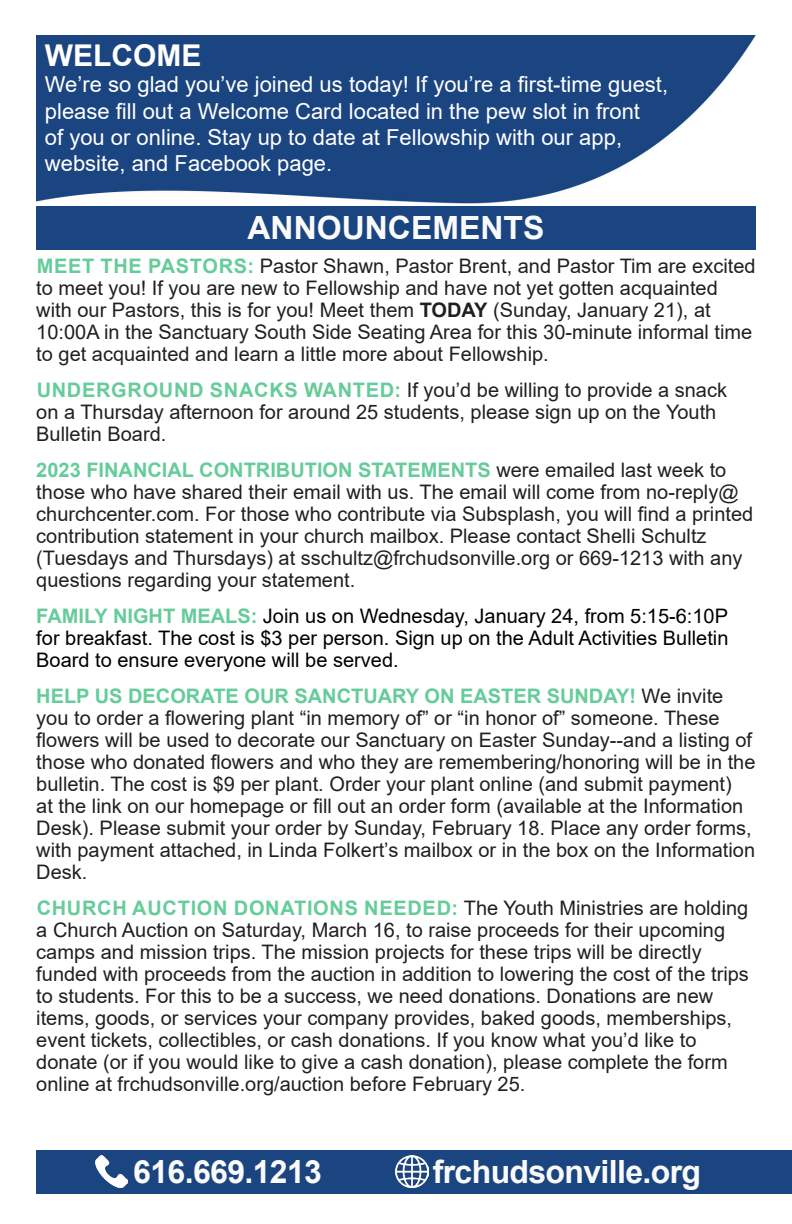
<style>
.page{position:relative;width:792px;height:1224px;background:#fff}
.page>*{position:absolute;margin:0;border:0;box-sizing:border-box;transform-origin:0 0}
.t1{font:700 32px "Arial";letter-spacing:-.02em;color:#fafafa}
.t2{font:700 32px "Arial";color:#fafafa}
.t3{font:700 30px "Arial";color:#fff}
.t4{font:22px "Arial";color:#fff}
.t5{font:20px/22px "Arial";color:#231f20}
.t6{font:20px/22px "Arial";color:#000;text-align:justify}
.s1{font-weight:700;color:#6c9}
.s2{font-weight:700}
</style>
<div class="page">
<div style="left:36px;top:1150px;width:756px;height:43px;background:#1a4580"></div>
<img style="left:36px;top:36px;width:720px;height:168px">
<img style="left:396px;top:1155px;width:33px;height:33px">
<img style="left:95px;top:1155px;width:33px;height:33px">
<div style="left:36px;top:206px;width:720px;height:43px;background:#1a4580"></div>
<p class="t3" style="left:45px;top:34px;width:158px">WELCOME</p>
<p class="t4" style="left:45px;top:69px;width:625px">We’re so glad you’ve joined us today! If you’re a first-time guest,</p>
<p class="t4" style="left:45px;top:96px;width:597px">please fill out a Welcome Card located in the pew slot in front</p>
<p class="t4" style="left:45px;top:122px;width:579px">of you or online. Stay up to date at Fellowship with our app,</p>
<p class="t4" style="left:45px;top:148px;width:289px">website, and Facebook page.</p>
<p class="t2" style="left:248px;top:205px;width:298px">ANNOUNCEMENTS</p>
<p class="t5" style="left:36px;top:254px;width:721px"><span class="s1">MEET THE PASTORS:</span> Pastor Shawn, Pastor Brent, and Pastor Tim are excited to meet you! If you are new to Fellowship and have not yet gotten acquainted with our Pastors, this is for you! Meet them <span class="s2">TODAY</span> (Sunday, January 21), at 10:00A in the Sanctuary South Side Seating Area for this 30-minute informal time to get acquainted and learn a little more about Fellowship.</p>
<p class="t5" style="left:36px;top:378px;width:692px"><span class="s1">UNDERGROUND SNACKS WANTED:</span> If you’d be willing to provide a snack on a Thursday afternoon for around 25 students, please sign up on the Youth<br>Bulletin Board.</p>
<p class="t5" style="left:36px;top:458px;width:718px"><span class="s1">2023 FINANCIAL CONTRIBUTION STATEMENTS</span> were emailed last week to those who have shared their email with us. The email will come from no-reply@ churchcenter.com. For those who contribute via Subsplash, you will find a printed contribution statement in your church mailbox. Please contact Shelli Schultz (Tuesdays and Thursdays) at sschultz@frchudsonville.org or 669-1213 with any questions regarding your statement.</p>
<p class="t6" style="left:36px;top:604px;width:694px"><span class="s1">FAMILY NIGHT MEALS:</span> Join us on Wednesday, January 24, from 5:15-6:10P for breakfast. The cost is $3 per person. Sign up on the Adult Activities Bulletin Board to ensure everyone will be served.</p>
<p class="t5" style="left:36px;top:684px;width:721px"><span class="s1">HELP US DECORATE OUR SANCTUARY ON EASTER SUNDAY!</span> We invite you to order a flowering plant “in memory of” or “in honor of” someone. These flowers will be used to decorate our Sanctuary on Easter Sunday--and a listing of those who donated flowers and who they are remembering/honoring will be in the bulletin. The cost is $9 per plant. Order your plant online (and submit payment)<br>at the link on our homepage or fill out an order form (available at the Information Desk). Please submit your order by Sunday, February 18. Place any order forms, with payment attached, in Linda Folkert’s mailbox or in the box on the Information Desk.</p>
<p class="t5" style="left:36px;top:896px;width:714px"><span class="s1">CHURCH AUCTION DONATIONS NEEDED:</span> The Youth Ministries are holding a Church Auction on Saturday, March 16, to raise proceeds for their upcoming camps and mission trips. The mission projects for these trips will be directly funded with proceeds from the auction in addition to lowering the cost of the trips to students. For this to be a success, we need donations. Donations are new items, goods, or services your company provides, baked goods, memberships, event tickets, collectibles, or cash donations. If you know what you’d like to donate (or if you would like to give a cash donation), please complete the form online at frchudsonville.org/auction before February 25.</p>
<p class="t1" style="left:133px;top:1150px;width:190px">616.669.1213</p>
<p class="t1" style="left:433px;top:1150px;width:270px">frchudsonville.org</p>
</div>
